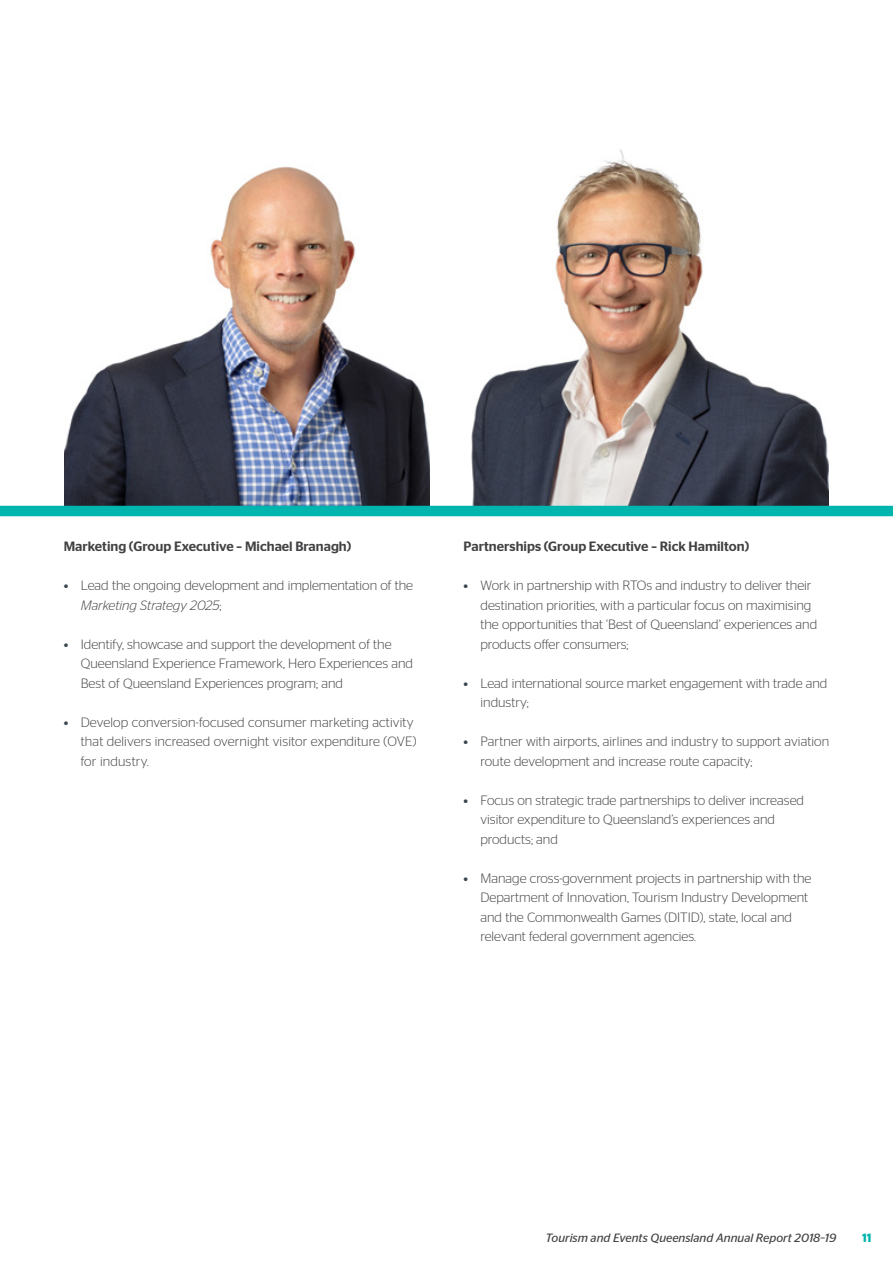
<style>
.page{position:relative;width:893px;height:1263px;background:#fff}
.page>*{position:absolute;margin:0;border:0;box-sizing:border-box;transform-origin:0 0}
.t1{font:300 13.5px/19.5px "Stag Sans";color:#414042}
.t2{font:500 13.5px "Stag Sans";color:#414042}
.t3{font:italic 12px "Stag Sans";color:#414042}
.t4{font:600 12px "Stag Sans";color:#00b5ad}
.s1{font-weight:500;color:#39474f}
.s2{font-style:italic}
</style>
<div class="page">
<img style="left:64px;top:166px;width:365px;height:340px">
<img style="left:463px;top:150px;width:365px;height:356px">
<div style="left:0;top:506px;width:893px;height:10px;background:#00b5ad"></div>
<p class="t2" style="left:64px;top:539px;width:289px">Marketing (Group Executive – Michael Branagh)</p>
<p class="t1" style="left:81px;top:576px;width:334px;text-indent:-17px"><span class="s1">•</span> Lead the ongoing development and implementation of the<br><span class="s2">Marketing Strategy 2025</span>;</p>
<p class="t1" style="left:81px;top:634px;width:334px;text-indent:-17px"><span class="s1">•</span> Identify, showcase and support the development of the<br>Queensland Experience Framework, Hero Experiences and<br>Best of Queensland Experiences program; and</p>
<p class="t1" style="left:81px;top:712px;width:337px;text-indent:-17px"><span class="s1">•</span> Develop conversion-focused consumer marketing activity that delivers increased overnight visitor expenditure (OVE) for industry.</p>
<p class="t2" style="left:463px;top:539px;width:287px">Partnerships (Group Executive – Rick Hamilton)</p>
<p class="t1" style="left:480px;top:576px;width:338px;text-indent:-17px"><span class="s1">•</span> Work in partnership with RTOs and industry to deliver their destination priorities, with a particular focus on maximising the opportunities that ‘Best of Queensland’ experiences and products offer consumers;</p>
<p class="t1" style="left:480px;top:673px;width:348px;text-indent:-17px"><span class="s1">•</span> Lead international source market engagement with trade and industry;</p>
<p class="t1" style="left:480px;top:732px;width:350px;text-indent:-17px"><span class="s1">•</span> Partner with airports, airlines and industry to support aviation route development and increase route capacity;</p>
<p class="t1" style="left:480px;top:790px;width:325px;text-indent:-17px"><span class="s1">•</span> Focus on strategic trade partnerships to deliver increased visitor expenditure to Queensland’s experiences and products; and</p>
<p class="t1" style="left:480px;top:868px;width:332px;text-indent:-17px"><span class="s1">•</span> Manage cross-government projects in partnership with the Department of Innovation, Tourism Industry Development and the Commonwealth Games (DITID), state, local and relevant federal government agencies.</p>
<p class="t3" style="left:546px;top:1231px;width:292px">Tourism and Events Queensland Annual Report 2018–19</p>
<p class="t4" style="left:862px;top:1231px;width:11px">11</p>
</div>
